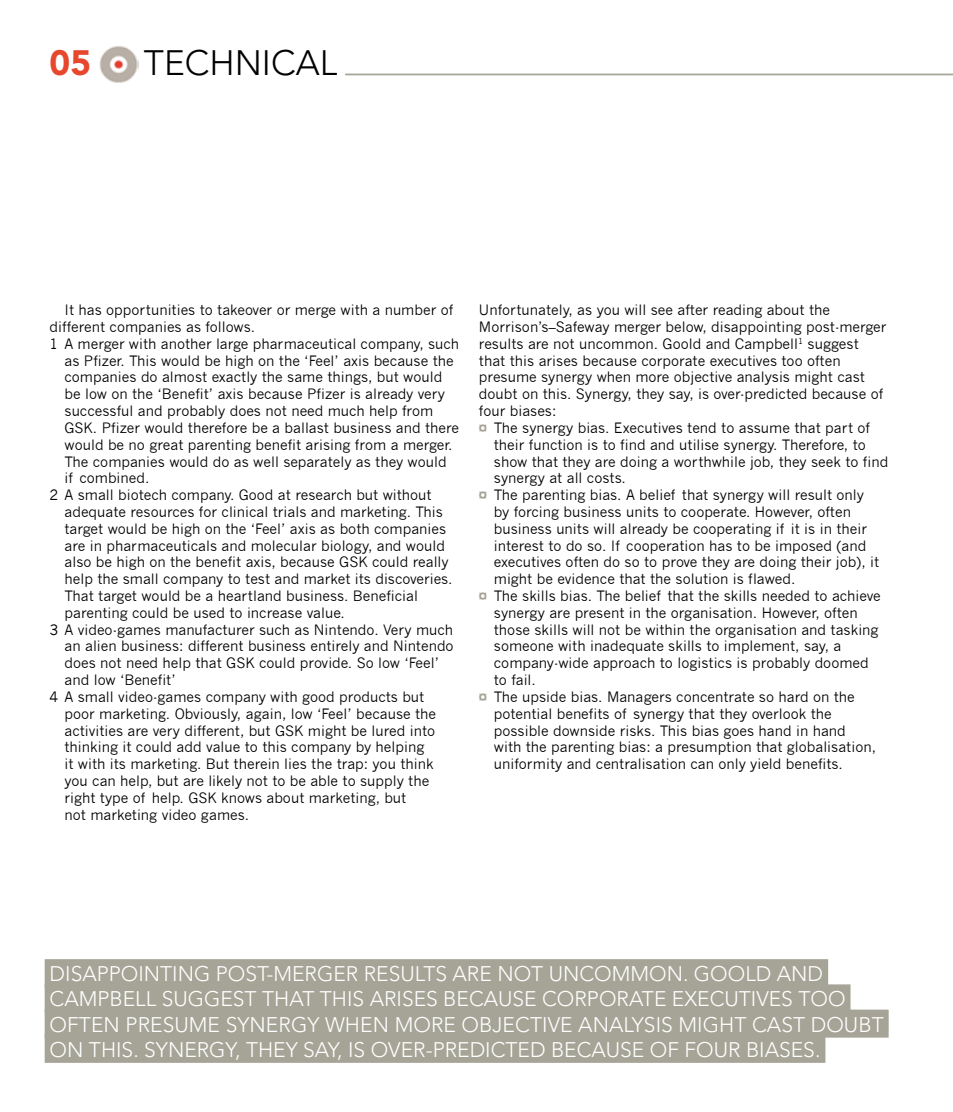
<style>
.page{position:relative;width:953px;height:1112px;background:#fff}
.page>*{position:absolute;margin:0;border:0;box-sizing:border-box;transform-origin:0 0}
.t1{font:300 35px "Avenir";color:#000}
.t2{font:900 35px "Avenir";color:#e7472d}
.t3{font:300 21px/25.2px "Avenir";color:#fff}
.t4{font:14px/16.8px "News Gothic";color:#000}
.s1{font-family:"Avenir";font-weight:900;color:#a5a496}
</style>
<div class="page">
<div style="left:45px;top:958px;width:783px;height:28px;background:#a5a496"></div>
<div style="left:45px;top:984px;width:805px;height:28px;background:#a5a496"></div>
<div style="left:45px;top:1009px;width:843px;height:28px;background:#a5a496"></div>
<div style="left:45px;top:1034px;width:780px;height:28px;background:#a5a496"></div>
<img style="left:99px;top:46px;width:40px;height:37px">
<hr style="left:345px;top:74px;width:607px;height:1px;background:#a5a496">
<h1 class="t2" style="left:50px;top:42px;width:43px">05</h1>
<h1 class="t1" style="left:144px;top:42px;width:195px">TECHNICAL</h1>
<p class="t4" style="left:64px;top:302px;width:390px">It has opportunities to takeover or merge with a number of</p>
<p class="t4" style="left:50px;top:318px;width:207px">different companies as follows.</p>
<p class="t4" style="left:50px;top:335px;width:411px">1 A merger with another large pharmaceutical company, such</p>
<p class="t4" style="left:64px;top:352px;width:390px">as Pfizer. This would be high on the ‘Feel’ axis because the</p>
<p class="t4" style="left:64px;top:369px;width:379px">companies do almost exactly the same things, but would</p>
<p class="t4" style="left:64px;top:386px;width:382px">be low on the ‘Benefit’ axis because Pfizer is already very</p>
<p class="t4" style="left:64px;top:402px;width:370px">successful and probably does not need much help from</p>
<p class="t4" style="left:64px;top:419px;width:396px">GSK. Pfizer would therefore be a ballast business and there</p>
<p class="t4" style="left:64px;top:436px;width:389px">would be no great parenting benefit arising from a merger.</p>
<p class="t4" style="left:64px;top:453px;width:384px">The companies would do as well separately as they would</p>
<p class="t4" style="left:64px;top:470px;width:86px">if combined.</p>
<p class="t4" style="left:50px;top:486px;width:383px">2 A small biotech company. Good at research but without</p>
<p class="t4" style="left:64px;top:503px;width:380px">adequate resources for clinical trials and marketing. This</p>
<p class="t4" style="left:64px;top:520px;width:383px">target would be high on the ‘Feel’ axis as both companies</p>
<p class="t4" style="left:64px;top:537px;width:382px">are in pharmaceuticals and molecular biology, and would</p>
<p class="t4" style="left:64px;top:554px;width:385px">also be high on the benefit axis, because GSK could really</p>
<p class="t4" style="left:64px;top:570px;width:389px">help the small company to test and market its discoveries.</p>
<p class="t4" style="left:64px;top:587px;width:355px">That target would be a heartland business. Beneficial</p>
<p class="t4" style="left:64px;top:604px;width:282px">parenting could be used to increase value.</p>
<p class="t4" style="left:50px;top:621px;width:405px">3 A video-games manufacturer such as Nintendo. Very much</p>
<p class="t4" style="left:64px;top:638px;width:390px">an alien business: different business entirely and Nintendo</p>
<p class="t4" style="left:64px;top:654px;width:376px">does not need help that GSK could provide. So low ‘Feel’</p>
<p class="t4" style="left:64px;top:671px;width:113px">and low ‘Benefit’</p>
<p class="t4" style="left:50px;top:688px;width:376px">4 A small video-games company with good products but</p>
<p class="t4" style="left:64px;top:705px;width:373px">poor marketing. Obviously, again, low ‘Feel’ because the</p>
<p class="t4" style="left:64px;top:722px;width:372px">activities are very different, but GSK might be lured into</p>
<p class="t4" style="left:64px;top:738px;width:361px">thinking it could add value to this company by helping</p>
<p class="t4" style="left:64px;top:755px;width:370px">it with its marketing. But therein lies the trap: you think</p>
<p class="t4" style="left:64px;top:772px;width:366px">you can help, but are likely not to be able to supply the</p>
<p class="t4" style="left:64px;top:789px;width:343px">right type of help. GSK knows about marketing, but</p>
<p class="t4" style="left:64px;top:806px;width:186px">not marketing video games.</p>
<p class="t4" style="left:479px;top:302px;width:409px">Unfortunately, as you will see after reading about the Morrison’s–Safeway merger below, disappointing post-merger results are not uncommon. Goold and Campbell<sup>1</sup> suggest that this arises because corporate executives too often presume synergy when more objective analysis might cast doubt on this. Synergy, they say, is over-predicted because of four biases:<br><span class="s1">¤</span> The synergy bias. Executives tend to assume that part of</p>
<p class="t4" style="left:494px;top:436px;width:373px">their function is to find and utilise synergy. Therefore, to</p>
<p class="t4" style="left:494px;top:453px;width:396px">show that they are doing a worthwhile job, they seek to find</p>
<p class="t4" style="left:494px;top:470px;width:134px">synergy at all costs.</p>
<p class="t4" style="left:479px;top:486px;width:386px"><span class="s1">¤</span> The parenting bias. A belief that synergy will result only</p>
<p class="t4" style="left:494px;top:503px;width:358px">by forcing business units to cooperate. However, often</p>
<p class="t4" style="left:494px;top:520px;width:374px">business units will already be cooperating if it is in their</p>
<p class="t4" style="left:494px;top:537px;width:374px">interest to do so. If cooperation has to be imposed (and</p>
<p class="t4" style="left:494px;top:554px;width:387px">executives often do so to prove they are doing their job), it</p>
<p class="t4" style="left:494px;top:570px;width:303px">might be evidence that the solution is flawed.</p>
<p class="t4" style="left:479px;top:587px;width:403px"><span class="s1">¤</span> The skills bias. The belief that the skills needed to achieve</p>
<p class="t4" style="left:494px;top:604px;width:365px">synergy are present in the organisation. However, often</p>
<p class="t4" style="left:494px;top:621px;width:386px">those skills will not be within the organisation and tasking</p>
<p class="t4" style="left:494px;top:638px;width:349px">someone with inadequate skills to implement, say, a</p>
<p class="t4" style="left:494px;top:654px;width:376px">company-wide approach to logistics is probably doomed</p>
<p class="t4" style="left:494px;top:671px;width:44px">to fail.</p>
<p class="t4" style="left:479px;top:688px;width:377px"><span class="s1">¤</span> The upside bias. Managers concentrate so hard on the</p>
<p class="t4" style="left:494px;top:705px;width:339px">potential benefits of synergy that they overlook the</p>
<p class="t4" style="left:494px;top:722px;width:353px">possible downside risks. This bias goes hand in hand</p>
<p class="t4" style="left:494px;top:738px;width:383px">with the parenting bias: a presumption that globalisation,</p>
<p class="t4" style="left:494px;top:755px;width:350px">uniformity and centralisation can only yield benefits.</p>
<p class="t3" style="left:50px;top:961px;width:830px">DISAPPOINTING POST-MERGER RESULTS ARE NOT UNCOMMON. GOOLD AND CAMPBELL SUGGEST THAT THIS ARISES BECAUSE CORPORATE EXECUTIVES TOO OFTEN PRESUME SYNERGY WHEN MORE OBJECTIVE ANALYSIS MIGHT CAST DOUBT ON THIS. SYNERGY, THEY SAY, IS OVER-PREDICTED BECAUSE OF FOUR BIASES.</p>
</div>
